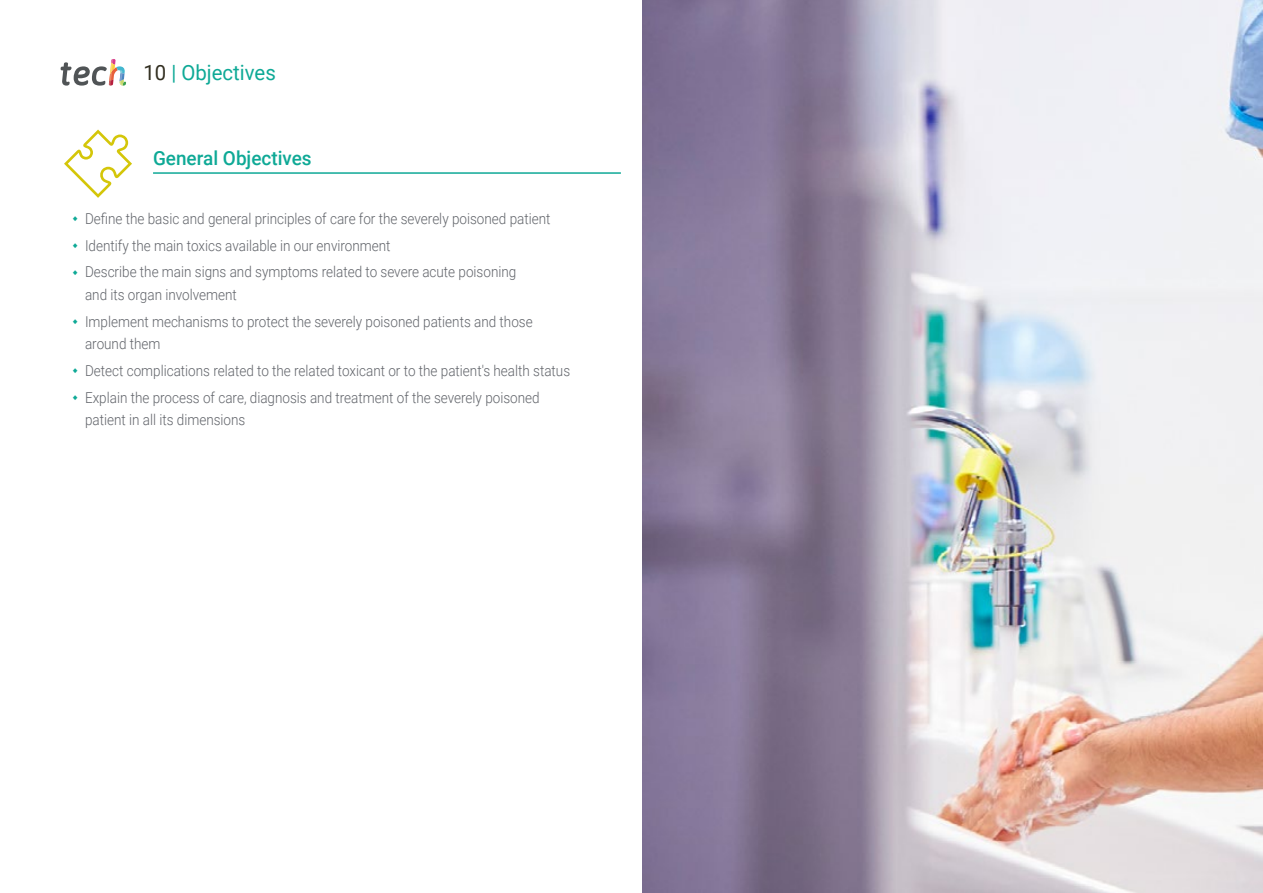
<style>
.page{position:relative;width:1263px;height:893px;background:#fff}
.page>*{position:absolute;margin:0;border:0;box-sizing:border-box;transform-origin:0 0}
.t1{font:21px "Roboto";color:#0ea996}
.t2{font:500 19.5px "Roboto";color:#0ea996}
.t3{font:300 15px/26.7px "Roboto";color:#61646a;scale:.9 1}
.s1{color:#312e20}
</style>
<div class="page">
<hr style="left:153px;top:173px;width:468px;height:1px;background:#0ea996">
<svg style="left:64px;top:130px;width:68px;height:68px"></svg>
<svg style="left:61px;top:59px;width:65px;height:27px"></svg>
<img style="left:642px;top:0;width:621px;height:893px">
<h1 class="t1" style="left:144px;top:57px;width:134px"><span class="s1">10</span> | Objectives</h1>
<h2 class="t2" style="left:153px;top:144px;width:160px">General Objectives</h2>
<p class="t3" style="left:85px;top:204px;width:519px">Define the basic and general principles of care for the severely poisoned patient<br>Identify the main toxics available in our environment<br>Describe the main signs and symptoms related to severe acute poisoning</p>
<p class="t3" style="left:85px;top:280px;width:499px">and its organ involvement<br>Implement mechanisms to protect the severely poisoned patients and those</p>
<p class="t3" style="left:85px;top:330px;width:541px">around them<br>Detect complications related to the related toxicant or to the patient's health status<br>Explain the process of care, diagnosis and treatment of the severely poisoned</p>
<p class="t3" style="left:85px;top:406px;width:180px">patient in all its dimensions</p>
</div>
